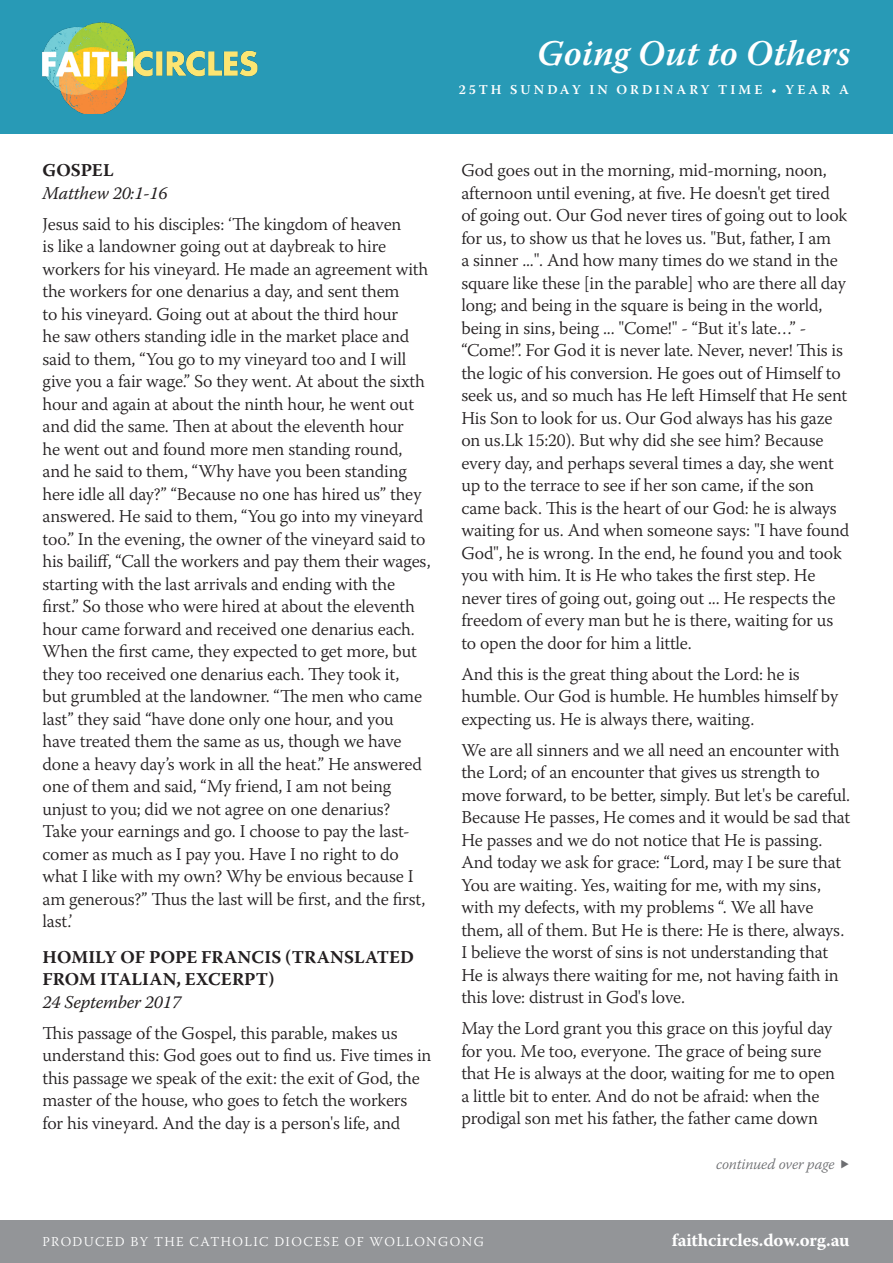
<style>
.page{position:relative;width:893px;height:1263px;background:#fff}
.page>*{position:absolute;margin:0;border:0;box-sizing:border-box;transform-origin:0 0}
._01_TITLE{font:italic 600 36px "Warnock Pro";letter-spacing:.005em;color:#fff}
._03_BODY{font:300 18px/22.5px "Warnock Pro";letter-spacing:-.01em;color:#231f20}
.HEADING_1{font:700 18px/22.5px "Warnock Pro";letter-spacing:.005em;color:#231f20}
.HEADING_2{font:italic 18px "Warnock Pro";letter-spacing:-.01em;color:#231f20}
.t1{font:700 18px "Warnock Pro";letter-spacing:-.01em;color:#fff}
.BODY{font:italic 300 15px "Warnock Pro";letter-spacing:-.01em;color:#6c6d70}
.t2{font:300 13.5px "Warnock Pro";letter-spacing:.1em;color:#fff}
._02_WEEK{font:600 13.5px "Warnock Pro";letter-spacing:.225em;color:#fff}
</style>
<div class="page">
<div style="left:0;top:0;width:893px;height:134px;background:#289ab6"></div>
<div style="left:0;top:1220px;width:893px;height:43px;background:#939598"></div>
<img style="left:43px;top:23px;width:215px;height:91px">
<p class="HEADING_1" style="left:43px;top:159px;width:72px">GOSPEL</p>
<p class="HEADING_2" style="left:43px;top:182px;width:127px">Matthew 20:1-16</p>
<p class="_03_BODY" style="left:43px;top:212px;width:390px">Jesus said to his disciples: ‘The kingdom of heaven<br>is like a landowner going out at daybreak to hire workers for his vineyard. He made an agreement with the workers for one denarius a day, and sent them<br>to his vineyard. Going out at about the third hour<br>he saw others standing idle in the market place and said to them, “You go to my vineyard too and I will give you a fair wage.” So they went. At about the sixth hour and again at about the ninth hour, he went out and did the same. Then at about the eleventh hour<br>he went out and found more men standing round, and he said to them, “Why have you been standing here idle all day?” “Because no one has hired us” they answered. He said to them, “You go into my vineyard too.” In the evening, the owner of the vineyard said to his bailiff, “Call the workers and pay them their wages, starting with the last arrivals and ending with the first.” So those who were hired at about the eleventh hour came forward and received one denarius each.<br>When the first came, they expected to get more, but they too received one denarius each. They took it,<br>but grumbled at the landowner. “The men who came last” they said “have done only one hour, and you have treated them the same as us, though we have done a heavy day’s work in all the heat.” He answered one of them and said, “My friend, I am not being unjust to you; did we not agree on one denarius?<br>Take your earnings and go. I choose to pay the last&shy;comer as much as I pay you. Have I no right to do what I like with my own? Why be envious because I am generous?” Thus the last will be first, and the first, last.’</p>
<p class="HEADING_1" style="left:43px;top:945px;width:373px">HOMILY OF POPE FRANCIS (TRANSLATED<br>FROM ITALIAN, EXCERPT)</p>
<p class="HEADING_2" style="left:43px;top:991px;width:140px">24 September 2017</p>
<p class="_03_BODY" style="left:43px;top:1021px;width:390px">This passage of the Gospel, this parable, makes us understand this: God goes out to find us. Five times in this passage we speak of the exit: the exit of God, the master of the house, who goes to fetch the workers for his vineyard. And the day is a person's life, and</p>
<p class="_01_TITLE" style="left:537px;top:31px;width:315px">Going Out to Others</p>
<p class="_02_WEEK" style="left:459px;top:82px;width:392px">25TH SUNDAY IN ORDINARY TIME • YEAR A</p>
<p class="_03_BODY" style="left:461px;top:159px;width:389px">God goes out in the morning, mid-morning, noon, afternoon until evening, at five. He doesn't get tired<br>of going out. Our God never tires of going out to look for us, to show us that he loves us. "But, father, I am<br>a sinner ...". And how many times do we stand in the square like these [in the parable] who are there all day long; and being in the square is being in the world, being in sins, being ... "Come!" - “But it's late…” - “Come!”. For God it is never late. Never, never! This is the logic of his conversion. He goes out of Himself to seek us, and so much has He left Himself that He sent His Son to look for us. Our God always has his gaze on us.Lk 15:20). But why did she see him? Because every day, and perhaps several times a day, she went up to the terrace to see if her son came, if the son came back. This is the heart of our God: he is always waiting for us. And when someone says: "I have found God", he is wrong. In the end, he found you and took you with him. It is He who takes the first step. He never tires of going out, going out ... He respects the freedom of every man but he is there, waiting for us to open the door for him a little.</p>
<p class="_03_BODY" style="left:461px;top:662px;width:378px">And this is the great thing about the Lord: he is humble. Our God is humble. He humbles himself by expecting us. He is always there, waiting.</p>
<p class="_03_BODY" style="left:461px;top:738px;width:391px">We are all sinners and we all need an encounter with the Lord; of an encounter that gives us strength to move forward, to be better, simply. But let's be careful.<br>Because He passes, He comes and it would be sad that He passes and we do not notice that He is passing.<br>And today we ask for grace: “Lord, may I be sure that You are waiting. Yes, waiting for me, with my sins, with my defects, with my problems “. We all have them, all of them. But He is there: He is there, always.<br>I believe the worst of sins is not understanding that He is always there waiting for me, not having faith in this love: distrust in God's love.</p>
<p class="_03_BODY" style="left:461px;top:1017px;width:375px">May the Lord grant you this grace on this joyful day for you. Me too, everyone. The grace of being sure that He is always at the door, waiting for me to open a little bit to enter. And do not be afraid: when the prodigal son met his father, the father came down</p>
<p class="BODY" style="left:716px;top:1155px;width:120px">continued over page</p>
<p class="t2" style="left:43px;top:1233px;width:443px">PRODUCED BY THE CATHOLIC DIOCESE OF WOLLONGONG</p>
<p class="t1" style="left:672px;top:1229px;width:179px">faithcircles.dow.org.au</p>
</div>
